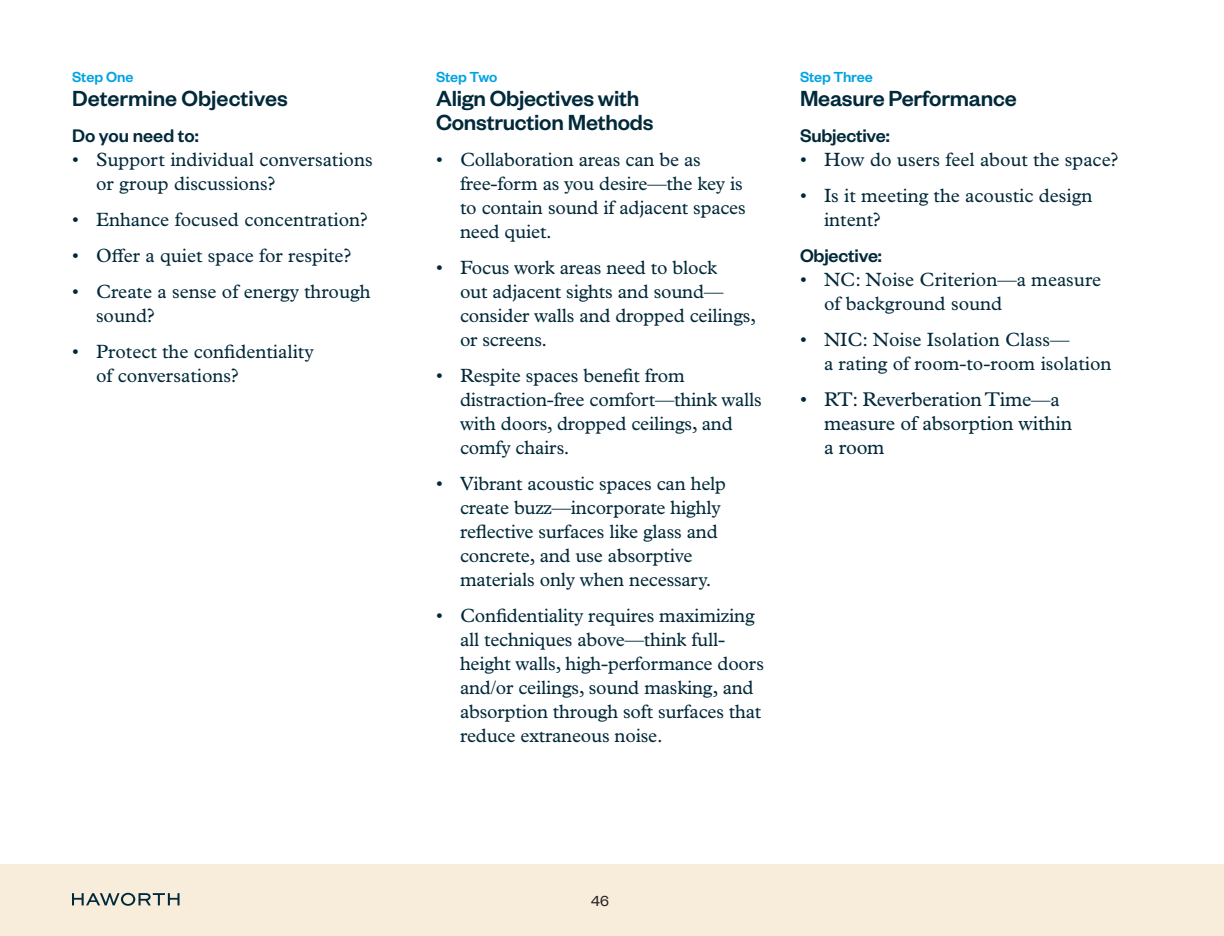
<style>
.page{position:relative;width:1224px;height:936px;background:#fff}
.page>*{position:absolute;margin:0;border:0;box-sizing:border-box;transform-origin:0 0}
.Headers{font:500 24px/24px "Founders Grotesk";letter-spacing:-.01em;color:#00293a}
.t1{font:20px/24px "Plantin MT Pro";letter-spacing:-.01em;color:#00293a}
.Headers-2{font:500 20px "Founders Grotesk";letter-spacing:-.01em;color:#00293a}
.t2{font:19.2px/24px "Plantin MT Pro";letter-spacing:-.01em;color:#00293a}
.Headers-3{font:500 16px "Founders Grotesk";letter-spacing:-.01em;color:#00a3e2}
.t3{font:16px "Founders Grotesk";color:#231f20}
.s1{font-size:19.2px}
</style>
<div class="page">
<div style="left:0;top:864px;width:1224px;height:72px;background:#f8ecdb"></div>
<svg style="left:72px;top:893px;width:108px;height:13px"></svg>
<p class="Headers-3" style="left:72px;top:67px;width:63px">Step One</p>
<p class="Headers" style="left:72px;top:85px;width:217px">Determine Objectives</p>
<p class="Headers-2" style="left:72px;top:123px;width:128px">Do you need to:</p>
<p class="t2" style="left:96px;top:148px;width:278px;text-indent:-24px">• Support individual conversations or group discussions?</p>
<p class="t2" style="left:72px;top:208px;width:297px">• Enhance focused concentration?</p>
<p class="t2" style="left:72px;top:244px;width:281px">• Offer a quiet space for respite?</p>
<p class="t2" style="left:96px;top:280px;width:276px;text-indent:-24px">• Create a sense of energy through sound?</p>
<p class="t2" style="left:96px;top:340px;width:219px;text-indent:-24px">• Protect the confidentiality of conversations?</p>
<p class="Headers-3" style="left:436px;top:67px;width:63px">Step Two</p>
<p class="Headers" style="left:436px;top:85px;width:219px">Align Objectives with<br>Construction Methods</p>
<p class="t2" style="left:460px;top:148px;width:287px;text-indent:-24px">• Collaboration areas can be as free-form as you desire—the key is to contain sound if adjacent spaces need quiet.</p>
<p class="t2" style="left:460px;top:256px;width:298px;text-indent:-24px">• Focus work areas need to block<br>out adjacent sights and sound— consider walls and dropped ceilings, or screens.</p>
<p class="t2" style="left:460px;top:364px;width:303px;text-indent:-24px">• Respite spaces benefit from distraction-free comfort—think walls with doors, dropped ceilings, and comfy chairs.</p>
<p class="t2" style="left:460px;top:472px;width:268px;text-indent:-24px">• Vibrant acoustic spaces can help create buzz—incorporate highly reflective surfaces like glass and concrete, and use absorptive materials only when necessary.</p>
<p class="t2" style="left:460px;top:604px;width:306px;text-indent:-24px">• Confidentiality requires maximizing all techniques above—think full&shy;height walls, high-performance doors and/or ceilings, sound masking, and absorption through soft surfaces that reduce extraneous noise.</p>
<p class="Headers-3" style="left:800px;top:67px;width:74px">Step Three</p>
<p class="Headers" style="left:800px;top:85px;width:218px">Measure Performance</p>
<p class="Headers-2" style="left:800px;top:123px;width:91px">Subjective:</p>
<p class="t2" style="left:800px;top:148px;width:320px">• How do users feel about the space?</p>
<p class="t2" style="left:824px;top:184px;width:270px;text-indent:-24px">• Is it meeting the acoustic design intent?</p>
<p class="Headers-2" style="left:800px;top:243px;width:83px">Objective:</p>
<p class="t2" style="left:824px;top:268px;width:279px;text-indent:-24px">• NC: Noise Criterion—a measure of background sound</p>
<p class="t2" style="left:824px;top:328px;width:289px;text-indent:-24px">• NIC: Noise Isolation Class—<br>a rating of room-to-room isolation</p>
<p class="t1" style="left:824px;top:387px;width:250px;text-indent:-24px">• RT: Reverberation Time<span class="s1">—a </span>measure of absorption within a room</p>
<p class="t3" style="left:591px;top:891px;width:19px">46</p>
</div>
